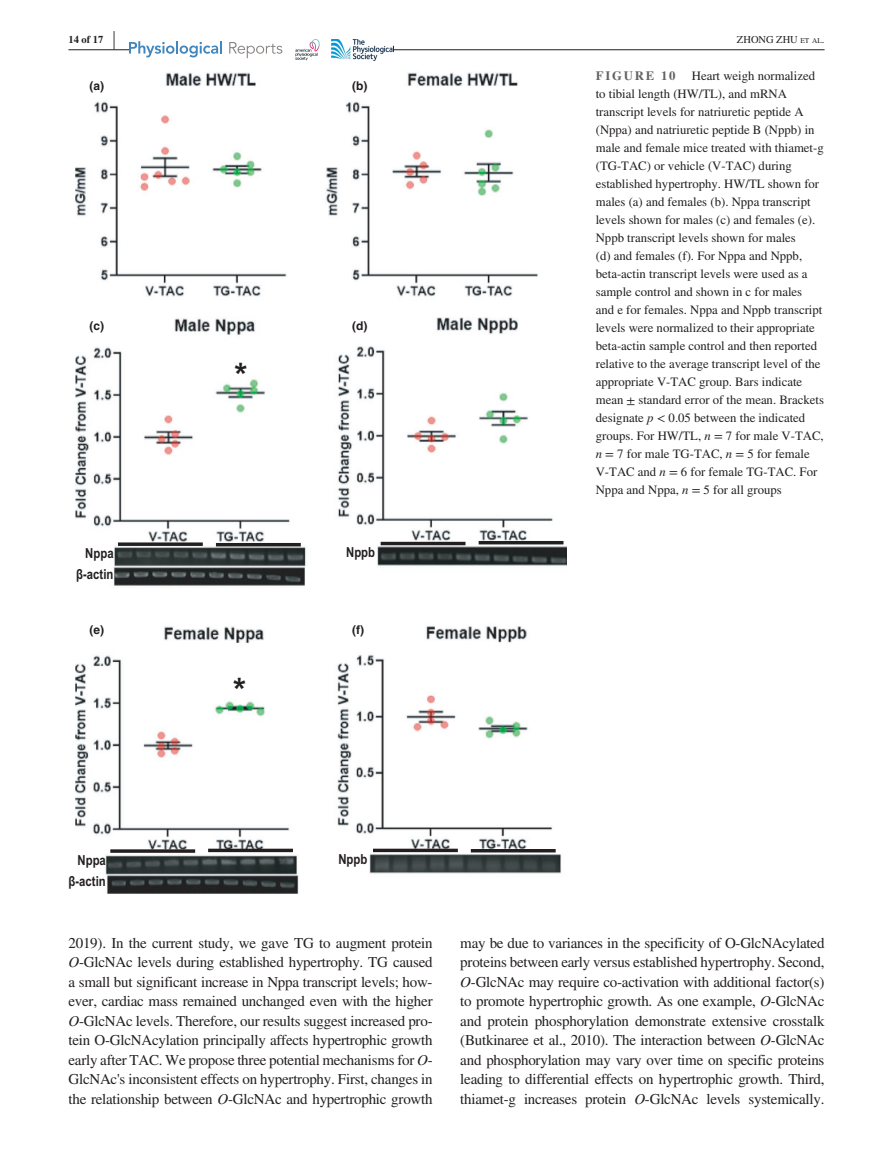
<style>
.page{position:relative;width:893px;height:1174px;background:#fff}
.page>*{position:absolute;margin:0;border:0;box-sizing:border-box;transform-origin:0 0}
.t1{font:700 33.3px "Arial";color:#231f20}
.t2{font:700 25.95px "STIX";color:#231f20;scale:.36 1}
.t3{font:15px/19.5px "STIX";letter-spacing:-.015em;color:#231f20;text-align:justify}
.t4{font:700 13.8px/20.7px "Arial Narrow";color:#231f20;text-align:right}
.t5{font:12.75px/18px "STIX";color:#231f20}
.t6{font:700 12.75px "STIX";letter-spacing:.14em;color:#636366}
.t7{font:700 12px "Helvetica";color:#231f20}
.t8{font:10.5px "STIX";color:#231f20}
.t9{font:700 10.5px "STIX";color:#231f20}
.s1{font-size:7.35px}
.s2{font-style:italic}
</style>
<div class="page">
<hr style="left:68px;top:49px;width:756px;height:1px;background:#231f20">
<div style="left:129px;top:39px;width:265px;height:21px;background:#fff"></div>
<svg style="left:295px;top:39px;width:25px;height:21px"></svg>
<img style="left:332px;top:39px;width:62px;height:21px">
<svg style="left:129px;top:41px;width:93px;height:16px"></svg>
<svg style="left:229px;top:42px;width:53px;height:16px"></svg>
<img style="left:75px;top:72px;width:491px;height:821px">
<svg style="left:118px;top:542px;width:85px;height:4px"></svg>
<hr style="left:216px;top:543px;width:85px;height:3px;background:#231f20">
<hr style="left:381px;top:542px;width:84px;height:3px;background:#231f20">
<hr style="left:479px;top:541px;width:84px;height:3px;background:#231f20">
<hr style="left:110px;top:849px;width:85px;height:3px;background:#231f20">
<svg style="left:208px;top:848px;width:85px;height:4px"></svg>
<svg style="left:373px;top:848px;width:85px;height:4px"></svg>
<hr style="left:471px;top:849px;width:85px;height:3px;background:#231f20">
<p class="t9" style="left:68px;top:33px;width:36px">14 of 17</p>
<h2 class="t2" style="left:113px;top:24px;width:7px">|</h2>
<p class="t8" style="left:737px;top:32px;width:89px">ZHONG ZHU <span class="s1">et al</span>.</p>
<p class="t7" style="left:90px;top:78px;width:16px">(a)</p>
<p class="t7" style="left:352px;top:78px;width:17px">(b)</p>
<p class="t7" style="left:90px;top:318px;width:16px">(c)</p>
<p class="t7" style="left:352px;top:318px;width:17px">(d)</p>
<h1 class="t1" style="left:235px;top:353px;width:14px">*</h1>
<p class="t4" style="left:76px;top:542px;width:39px">Nppa β-actin</p>
<p class="t4" style="left:346px;top:541px;width:31px">Nppb</p>
<p class="t7" style="left:90px;top:622px;width:16px">(e)</p>
<p class="t7" style="left:352px;top:622px;width:13px">(f)</p>
<h1 class="t1" style="left:233px;top:668px;width:14px">*</h1>
<p class="t4" style="left:68px;top:849px;width:39px">Nppa β-actin</p>
<p class="t4" style="left:338px;top:848px;width:31px">Nppb</p>
<p class="t6" style="left:596px;top:68px;width:81px">FIGURE 10</p>
<p class="t5" style="left:596px;top:67px;width:230px;text-indent:96px">Heart weigh normalized to tibial length (HW/TL), and mRNA transcript levels for natriuretic peptide A (Nppa) and natriuretic peptide B (Nppb) in male and female mice treated with thiamet-g (TG-TAC) or vehicle (V-TAC) during established hypertrophy. HW/TL shown for males (a) and females (b). Nppa transcript levels shown for males (c) and females (e).<br>Nppb transcript levels shown for males<br>(d) and females (f). For Nppa and Nppb, beta-actin transcript levels were used as a sample control and shown in c for males<br>and e for females. Nppa and Nppb transcript levels were normalized to their appropriate beta-actin sample control and then reported relative to the average transcript level of the appropriate V-TAC group. Bars indicate mean ± standard error of the mean. Brackets designate <span class="s2">p</span> &lt; 0.05 between the indicated groups. For HW/TL, <span class="s2">n</span> = 7 for male V-TAC, <span class="s2">n</span> = 7 for male TG-TAC, <span class="s2">n</span> = 5 for female V-TAC and <span class="s2">n</span> = 6 for female TG-TAC. For Nppa and Nppa, <span class="s2">n</span> = 5 for all groups</p>
<p class="t3" style="left:68px;top:934px;width:366px">2019). In the current study, we gave TG to augment protein <span class="s2">O</span>-GlcNAc levels during established hypertrophy. TG caused a small but significant increase in Nppa transcript levels; how&shy;ever, cardiac mass remained unchanged even with the higher <span class="s2">O</span>-GlcNAc levels. Therefore, our results suggest increased pro&shy;tein O-GlcNAcylation principally affects hypertrophic growth early after TAC. We propose three potential mechanisms for <span class="s2">O</span>-GlcNAc's inconsistent effects on hypertrophy. First, changes in the relationship between <span class="s2">O</span>-GlcNAc and hypertrophic growth</p>
<p class="t3" style="left:460px;top:934px;width:366px">may be due to variances in the specificity of O-GlcNAcylated proteins between early versus established hypertrophy. Second, <span class="s2">O</span>-GlcNAc may require co-activation with additional factor(s) to promote hypertrophic growth. As one example, <span class="s2">O</span>-GlcNAc and protein phosphorylation demonstrate extensive crosstalk (Butkinaree et al., 2010). The interaction between <span class="s2">O</span>-GlcNAc and phosphorylation may vary over time on specific proteins leading to differential effects on hypertrophic growth. Third, thiamet-g increases protein <span class="s2">O</span>-GlcNAc levels systemically.</p>
</div>
